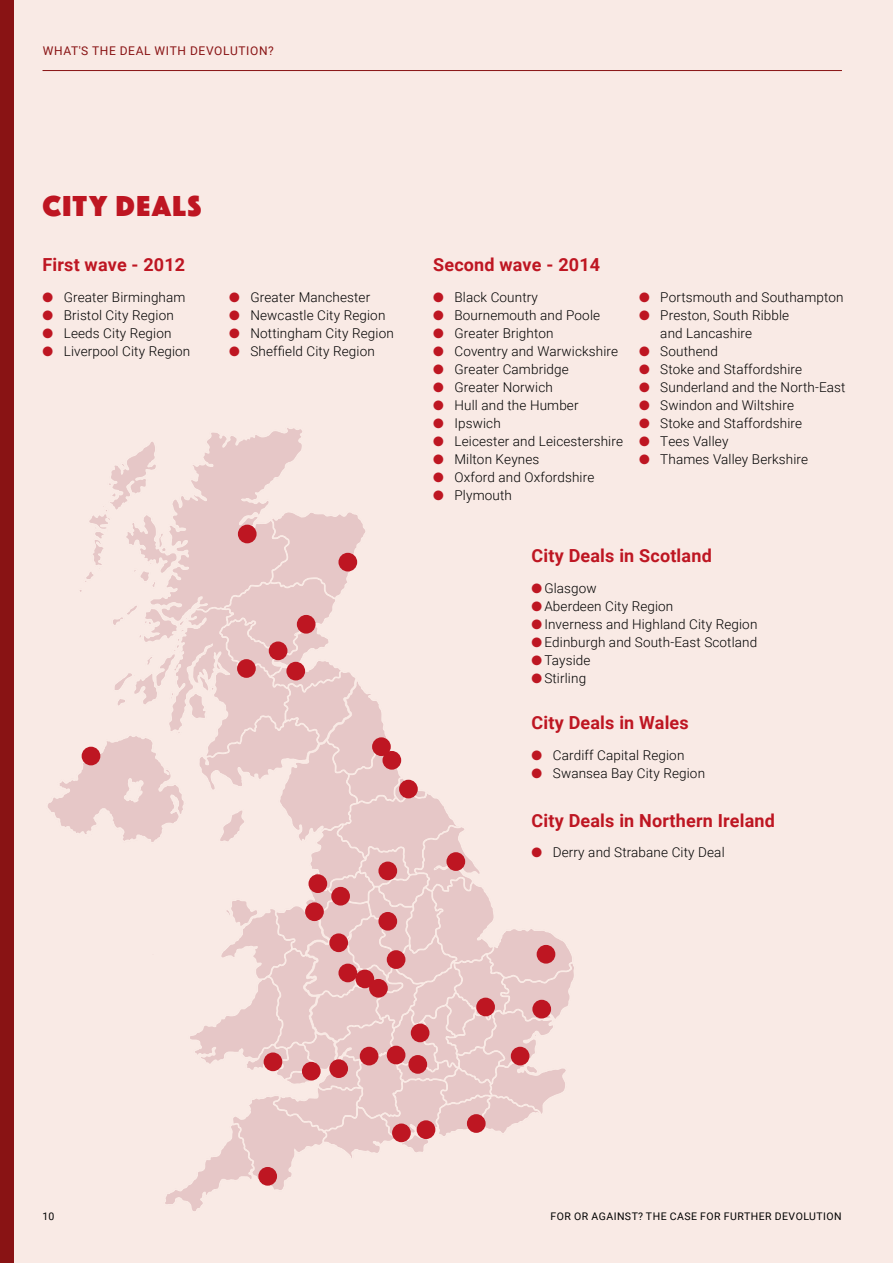
<style>
.page{position:relative;width:893px;height:1263px;background:#f9eae5}
.page>*{position:absolute;margin:0;border:0;box-sizing:border-box;transform-origin:0 0}
.t1{font:30px "Phosphate Solid";letter-spacing:.05em;color:#be1622}
.t2{font:700 18px "Roboto";letter-spacing:.01em;color:#be1622}
.t3{font:300 13.5px/18px "Roboto";letter-spacing:.01em;color:#000}
.t4{font:12px "Roboto";letter-spacing:.055em;color:#891314}
.t5{font:10.5px "Roboto";letter-spacing:.045em;color:#000}
.s1{color:#be1622}
</style>
<div class="page">
<hr style="left:43px;top:70px;width:799px;height:1px;background:#891314">
<div style="left:0;top:0;width:14px;height:1263px;background:#891314"></div>
<svg style="left:48px;top:428px;width:526px;height:783px"></svg>
<div style="left:355px;top:969px;width:19px;height:19px;background:#be1622;border-radius:50%"></div>
<div style="left:329px;top:1059px;width:19px;height:19px;background:#be1622;border-radius:50%"></div>
<div style="left:378px;top:861px;width:19px;height:19px;background:#be1622;border-radius:50%"></div>
<div style="left:305px;top:902px;width:19px;height:19px;background:#be1622;border-radius:50%"></div>
<div style="left:331px;top:887px;width:19px;height:18px;background:#be1622;border-radius:50%"></div>
<div style="left:372px;top:737px;width:19px;height:19px;background:#be1622;border-radius:50%"></div>
<div style="left:378px;top:912px;width:19px;height:19px;background:#be1622;border-radius:50%"></div>
<div style="left:237px;top:659px;width:19px;height:19px;background:#be1622;border-radius:50%"></div>
<div style="left:286px;top:662px;width:19px;height:18px;background:#be1622;border-radius:50%"></div>
<div style="left:338px;top:553px;width:19px;height:18px;background:#be1622;border-radius:50%"></div>
<div style="left:238px;top:525px;width:19px;height:18px;background:#be1622;border-radius:50%"></div>
<div style="left:297px;top:615px;width:19px;height:19px;background:#be1622;border-radius:50%"></div>
<div style="left:269px;top:641px;width:18px;height:19px;background:#be1622;border-radius:50%"></div>
<div style="left:302px;top:1062px;width:19px;height:18px;background:#be1622;border-radius:50%"></div>
<div style="left:264px;top:1052px;width:18px;height:19px;background:#be1622;border-radius:50%"></div>
<div style="left:338px;top:963px;width:19px;height:19px;background:#be1622;border-radius:50%"></div>
<div style="left:392px;top:1123px;width:19px;height:19px;background:#be1622;border-radius:50%"></div>
<div style="left:467px;top:1114px;width:19px;height:19px;background:#be1622;border-radius:50%"></div>
<div style="left:369px;top:979px;width:19px;height:19px;background:#be1622;border-radius:50%"></div>
<div style="left:476px;top:998px;width:19px;height:18px;background:#be1622;border-radius:50%"></div>
<div style="left:537px;top:945px;width:18px;height:18px;background:#be1622;border-radius:50%"></div>
<div style="left:446px;top:852px;width:19px;height:19px;background:#be1622;border-radius:50%"></div>
<div style="left:532px;top:1000px;width:19px;height:18px;background:#be1622;border-radius:50%"></div>
<div style="left:387px;top:950px;width:18px;height:19px;background:#be1622;border-radius:50%"></div>
<div style="left:411px;top:1023px;width:18px;height:19px;background:#be1622;border-radius:50%"></div>
<div style="left:387px;top:1046px;width:18px;height:18px;background:#be1622;border-radius:50%"></div>
<div style="left:258px;top:1167px;width:19px;height:19px;background:#be1622;border-radius:50%"></div>
<div style="left:417px;top:1120px;width:18px;height:19px;background:#be1622;border-radius:50%"></div>
<div style="left:308px;top:874px;width:19px;height:19px;background:#be1622;border-radius:50%"></div>
<div style="left:511px;top:1047px;width:18px;height:18px;background:#be1622;border-radius:50%"></div>
<div style="left:329px;top:933px;width:19px;height:19px;background:#be1622;border-radius:50%"></div>
<div style="left:82px;top:747px;width:18px;height:18px;background:#be1622;border-radius:50%"></div>
<div style="left:382px;top:751px;width:19px;height:19px;background:#be1622;border-radius:50%"></div>
<div style="left:360px;top:1047px;width:18px;height:18px;background:#be1622;border-radius:50%"></div>
<div style="left:399px;top:780px;width:19px;height:18px;background:#be1622;border-radius:50%"></div>
<div style="left:408px;top:1055px;width:19px;height:19px;background:#be1622;border-radius:50%"></div>
<p class="t4" style="left:43px;top:42px;width:233px">WHAT'S THE DEAL WITH DEVOLUTION?</p>
<h1 class="t1" style="left:43px;top:185px;width:160px">CITY DEALS</h1>
<h2 class="t2" style="left:43px;top:252px;width:144px">First wave - 2012</h2>
<p class="t3" style="left:43px;top:287px;width:145px"><span class="s1">●</span> Greater Birmingham</p>
<p class="t3" style="left:43px;top:305px;width:133px"><span class="s1">●</span> Bristol City Region</p>
<p class="t3" style="left:43px;top:323px;width:130px"><span class="s1">●</span> Leeds City Region</p>
<p class="t3" style="left:43px;top:341px;width:149px"><span class="s1">●</span> Liverpool City Region</p>
<p class="t3" style="left:229px;top:287px;width:143px"><span class="s1">●</span> Greater Manchester</p>
<p class="t3" style="left:229px;top:305px;width:158px"><span class="s1">●</span> Newcastle City Region</p>
<p class="t3" style="left:229px;top:323px;width:166px"><span class="s1">●</span> Nottingham City Region</p>
<p class="t3" style="left:229px;top:341px;width:147px"><span class="s1">●</span> Sheffield City Region</p>
<h2 class="t2" style="left:433px;top:252px;width:168px">Second wave - 2014</h2>
<p class="t3" style="left:433px;top:287px;width:106px"><span class="s1">●</span> Black Country</p>
<p class="t3" style="left:433px;top:305px;width:168px"><span class="s1">●</span> Bournemouth and Poole</p>
<p class="t3" style="left:433px;top:323px;width:122px"><span class="s1">●</span> Greater Brighton</p>
<p class="t3" style="left:433px;top:341px;width:186px"><span class="s1">●</span> Coventry and Warwickshire</p>
<p class="t3" style="left:433px;top:359px;width:137px"><span class="s1">●</span> Greater Cambridge</p>
<p class="t3" style="left:433px;top:377px;width:121px"><span class="s1">●</span> Greater Norwich</p>
<p class="t3" style="left:433px;top:395px;width:147px"><span class="s1">●</span> Hull and the Humber</p>
<p class="t3" style="left:433px;top:413px;width:69px"><span class="s1">●</span> Ipswich</p>
<p class="t3" style="left:433px;top:431px;width:191px"><span class="s1">●</span> Leicester and Leicestershire</p>
<p class="t3" style="left:433px;top:449px;width:108px"><span class="s1">●</span> Milton Keynes</p>
<p class="t3" style="left:433px;top:467px;width:163px"><span class="s1">●</span> Oxford and Oxfordshire</p>
<p class="t3" style="left:433px;top:485px;width:80px"><span class="s1">●</span> Plymouth</p>
<p class="t3" style="left:639px;top:287px;width:206px"><span class="s1">●</span> Portsmouth and Southampton</p>
<p class="t3" style="left:660px;top:305px;width:130px;text-indent:-21px"><span class="s1">●</span> Preston, South Ribble and Lancashire</p>
<p class="t3" style="left:639px;top:341px;width:80px"><span class="s1">●</span> Southend</p>
<p class="t3" style="left:639px;top:359px;width:165px"><span class="s1">●</span> Stoke and Staffordshire</p>
<p class="t3" style="left:639px;top:377px;width:208px"><span class="s1">●</span> Sunderland and the North-East</p>
<p class="t3" style="left:639px;top:395px;width:157px"><span class="s1">●</span> Swindon and Wiltshire</p>
<p class="t3" style="left:639px;top:413px;width:165px"><span class="s1">●</span> Stoke and Staffordshire</p>
<p class="t3" style="left:639px;top:431px;width:91px"><span class="s1">●</span> Tees Valley</p>
<p class="t3" style="left:639px;top:449px;width:171px"><span class="s1">●</span> Thames Valley Berkshire</p>
<h2 class="t2" style="left:532px;top:543px;width:182px">City Deals in Scotland</h2>
<p class="t3" style="left:532px;top:578px;width:67px"><span class="s1">●</span>Glasgow</p>
<p class="t3" style="left:532px;top:596px;width:143px"><span class="s1">●</span>Aberdeen City Region</p>
<p class="t3" style="left:532px;top:614px;width:227px"><span class="s1">●</span>Inverness and Highland City Region</p>
<p class="t3" style="left:532px;top:632px;width:227px"><span class="s1">●</span>Edinburgh and South-East Scotland</p>
<p class="t3" style="left:532px;top:650px;width:60px"><span class="s1">●</span>Tayside</p>
<p class="t3" style="left:532px;top:668px;width:56px"><span class="s1">●</span>Stirling</p>
<h2 class="t2" style="left:532px;top:710px;width:159px">City Deals in Wales</h2>
<p class="t3" style="left:532px;top:745px;width:154px"><span class="s1">●</span> Cardiff Capital Region</p>
<p class="t3" style="left:532px;top:763px;width:175px"><span class="s1">●</span> Swansea Bay City Region</p>
<h2 class="t2" style="left:532px;top:808px;width:245px">City Deals in Northern Ireland</h2>
<p class="t3" style="left:532px;top:843px;width:195px"><span class="s1">●</span> Derry and Strabane City Deal</p>
<p class="t5" style="left:43px;top:1209px;width:14px">10</p>
<p class="t5" style="left:550px;top:1209px;width:293px">FOR OR AGAINST? THE CASE FOR FURTHER DEVOLUTION</p>
</div>
